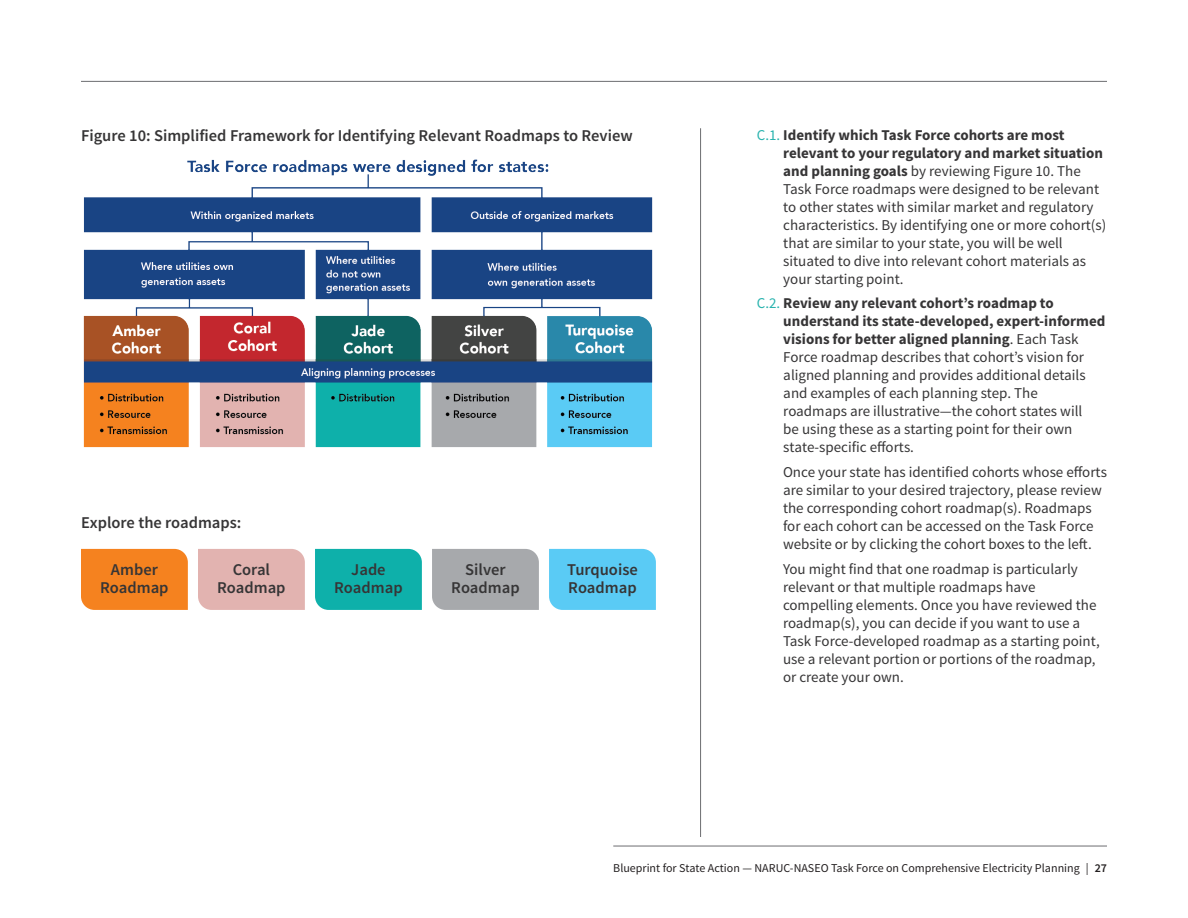
<style>
.page{position:relative;width:1188px;height:918px;background:#fff}
.page>*{position:absolute;margin:0;border:0;box-sizing:border-box;transform-origin:0 0}
.figure_header{font:600 16.5px "Source Sans Pro";color:#363536}
.letters-paragraph{font:15px/18px "Source Sans Pro";color:#363536}
.letter-paragraph-sub{font:15px/18px "Source Sans Pro";color:#363536}
.t1{font:12px "Source Sans Pro";color:#231f20}
.s1{color:#29b3ae}
.s2{font-weight:700}
.s3{font-weight:600}
</style>
<div class="page">
<hr style="left:700px;top:128px;width:1px;height:709px;background:#6c6d70">
<hr style="left:81px;top:81px;width:1026px;height:1px;background:#6c6d70">
<hr style="left:613px;top:846px;width:494px;height:1px;background:#6c6d70">
<img style="left:83px;top:159px;width:570px;height:289px">
<div style="left:81px;top:549px;width:107px;height:61px;background:#f5821f"></div>
<div style="left:198px;top:549px;width:107px;height:61px;background:#e2b3b0"></div>
<div style="left:315px;top:549px;width:107px;height:61px;background:#0eb0aa"></div>
<div style="left:432px;top:549px;width:107px;height:61px;background:#a7a9ac"></div>
<div style="left:549px;top:549px;width:107px;height:61px;background:#5acbf5"></div>
<p class="figure_header" style="left:81px;top:125px;width:553px">Figure 10: Simplified Framework for Identifying Relevant Roadmaps to Review</p>
<p class="figure_header" style="left:81px;top:512px;width:162px">Explore the roadmaps:</p>
<p class="figure_header" style="left:111px;top:559px;width:48px">Amber</p>
<p class="figure_header" style="left:100px;top:578px;width:70px">Roadmap</p>
<p class="figure_header" style="left:233px;top:559px;width:39px">Coral</p>
<p class="figure_header" style="left:217px;top:578px;width:70px">Roadmap</p>
<p class="figure_header" style="left:351px;top:559px;width:36px">Jade</p>
<p class="figure_header" style="left:334px;top:578px;width:70px">Roadmap</p>
<p class="figure_header" style="left:465px;top:559px;width:42px">Silver</p>
<p class="figure_header" style="left:451px;top:578px;width:70px">Roadmap</p>
<p class="figure_header" style="left:567px;top:559px;width:72px">Turquoise</p>
<p class="figure_header" style="left:568px;top:578px;width:70px">Roadmap</p>
<p class="letters-paragraph" style="left:783px;top:126px;width:325px;text-indent:-27px"><span class="s1">C.1.</span> <span class="s2">Identify which Task Force cohorts are most relevant to your regulatory and market situation and planning goals</span> by reviewing Figure 10. The Task Force roadmaps were designed to be relevant to other states with similar market and regulatory characteristics. By identifying one or more cohort(s) that are similar to your state, you will be well situated to dive into relevant cohort materials as your starting point.</p>
<p class="letters-paragraph" style="left:783px;top:295px;width:324px;text-indent:-27px"><span class="s1">C.2.</span> <span class="s2">Review any relevant cohort’s roadmap to understand its state-developed, expert-informed visions for better aligned planning</span>. Each Task Force roadmap describes that cohort’s vision for aligned planning and provides additional details and examples of each planning step. The<br>roadmaps are illustrative—the cohort states will<br>be using these as a starting point for their own state-specific efforts.</p>
<p class="letter-paragraph-sub" style="left:783px;top:463px;width:326px">Once your state has identified cohorts whose efforts are similar to your desired trajectory, please review the corresponding cohort roadmap(s). Roadmaps for each cohort can be accessed on the Task Force website or by clicking the cohort boxes to the left.</p>
<p class="letter-paragraph-sub" style="left:783px;top:560px;width:318px">You might find that one roadmap is particularly relevant or that multiple roadmaps have compelling elements. Once you have reviewed the roadmap(s), you can decide if you want to use a Task Force-developed roadmap as a starting point, use a relevant portion or portions of the roadmap, or create your own.</p>
<p class="t1" style="left:613px;top:861px;width:495px">Blueprint for State Action — NARUC-NASEO Task Force on Comprehensive Electricity Planning | <span class="s3">27</span></p>
</div>
